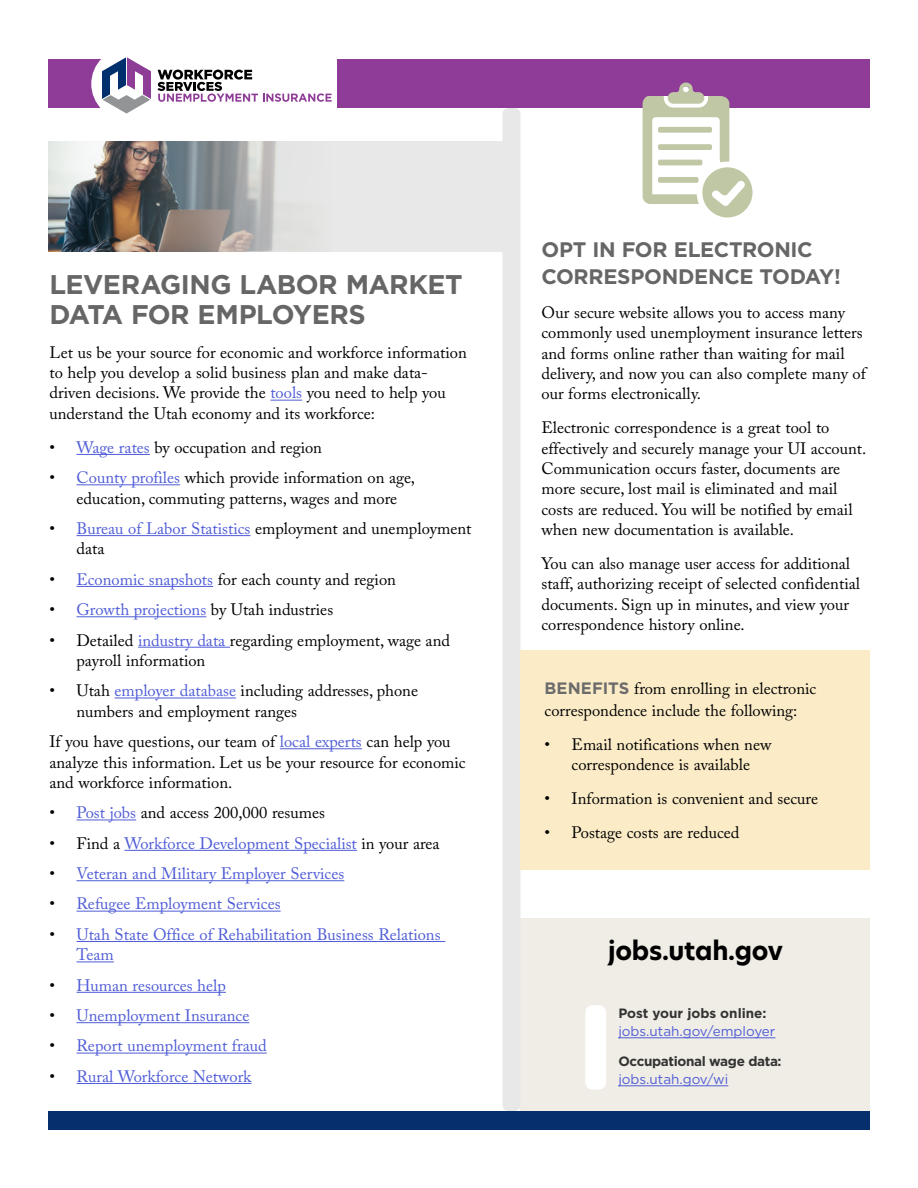
<style>
.page{position:relative;width:918px;height:1188px;background:#fff}
.page>*{position:absolute;margin:0;border:0;box-sizing:border-box;transform-origin:0 0}
.t1{font:700 27px/30px "Gotham HTF";letter-spacing:-.02em;color:#666}
.t2{font:700 25.5px "New Hero";letter-spacing:-.01em;color:#000}
.t3{font:700 21px/27px "Gotham HTF";letter-spacing:-.015em;color:#666}
.t4{font:16.5px/20.4px "Adobe Caslon Pro";color:#000}
.t5{font:16.5px/20.4px "Adobe Caslon Pro";color:#4f5cd6}
.t6{font:13.5px "Gotham HTF";color:#4f5cd6}
.t7{font:700 13.5px "Gotham HTF";letter-spacing:-.025em;color:#333}
.t8{font:700 13.5px "Gotham HTF";color:#333}
.s1{color:#4f5cd6}
.s2{color:#000}
.s3{font-family:"Gotham HTF";font-weight:700;color:#6b6b6b}
</style>
<div class="page">
<div style="left:520px;top:918px;width:350px;height:193px;background:#efede5"></div>
<hr style="left:270px;top:400px;width:32px;height:1px;background:#4f5cd6">
<hr style="left:76px;top:454px;width:74px;height:1px;background:#4f5cd6">
<hr style="left:76px;top:484px;width:104px;height:1px;background:#4f5cd6">
<hr style="left:76px;top:535px;width:175px;height:1px;background:#4f5cd6">
<hr style="left:76px;top:586px;width:137px;height:1px;background:#4f5cd6">
<hr style="left:76px;top:616px;width:130px;height:1px;background:#4f5cd6">
<hr style="left:138px;top:647px;width:92px;height:1px;background:#4f5cd6">
<hr style="left:115px;top:698px;width:121px;height:1px;background:#4f5cd6">
<hr style="left:280px;top:748px;width:82px;height:1px;background:#4f5cd6">
<hr style="left:76px;top:820px;width:60px;height:1px;background:#4f5cd6">
<hr style="left:124px;top:850px;width:233px;height:1px;background:#4f5cd6">
<hr style="left:76px;top:880px;width:268px;height:1px;background:#4f5cd6">
<hr style="left:76px;top:911px;width:205px;height:1px;background:#4f5cd6">
<hr style="left:76px;top:941px;width:369px;height:1px;background:#4f5cd6">
<hr style="left:76px;top:962px;width:38px;height:1px;background:#4f5cd6">
<hr style="left:76px;top:992px;width:150px;height:1px;background:#4f5cd6">
<hr style="left:76px;top:1022px;width:173px;height:1px;background:#4f5cd6">
<hr style="left:76px;top:1053px;width:191px;height:1px;background:#4f5cd6">
<hr style="left:76px;top:1083px;width:175px;height:1px;background:#4f5cd6">
<div style="left:338px;top:60px;width:532px;height:48px;background:#8e3c97"></div>
<div style="left:48px;top:60px;width:86px;height:48px;background:#8e3c97"></div>
<div style="left:91px;top:48px;width:72px;height:72px;background:#fff;border-radius:50%"></div>
<svg style="left:102px;top:57px;width:49px;height:57px"></svg>
<svg style="left:157px;top:70px;width:175px;height:32px"></svg>
<div style="left:48px;top:1111px;width:822px;height:18px;background:#062f6e"></div>
<hr style="left:618px;top:1038px;width:157px;height:1px;background:#4f5cd6">
<hr style="left:618px;top:1086px;width:110px;height:1px;background:#4f5cd6">
<div style="left:585px;top:1005px;width:21px;height:85px;background:#fff;border-radius:8px"></div>
<div style="left:503px;top:108px;width:17px;height:1003px;background:#e8e8e8;border-radius:6px"></div>
<div style="left:520px;top:650px;width:350px;height:220px;background:#fbecc7"></div>
<div style="left:48px;top:141px;width:455px;height:111px;background:#e8e8e8"></div>
<img style="left:48px;top:141px;width:253px;height:111px">
<svg style="left:643px;top:82px;width:110px;height:135px"></svg>
<h1 class="t1" style="left:50px;top:269px;width:415px">LEVERAGING LABOR MARKET<br>DATA FOR EMPLOYERS</h1>
<p class="t4" style="left:50px;top:342px;width:419px">Let us be your source for economic and workforce information to help you develop a solid business plan and make data&shy;driven decisions. We provide the <span class="s1">tools</span> you need to help you understand the Utah economy and its workforce:</p>
<p class="t4" style="left:50px;top:437px;width:274px">• <span class="s1">Wage rates</span> by occupation and region</p>
<p class="t4" style="left:50px;top:467px;width:367px;text-align:center">• <span class="s1">County profiles</span> which provide information on age, education, commuting patterns, wages and more</p>
<p class="t4" style="left:76px;top:518px;width:396px;text-indent:-27px">• <span class="s1">Bureau of Labor Statistics</span> employment and unemployment data</p>
<p class="t4" style="left:50px;top:569px;width:348px">• <span class="s1">Economic snapshots</span> for each county and region</p>
<p class="t4" style="left:50px;top:599px;width:285px">• <span class="s1">Growth projections</span> by Utah industries</p>
<p class="t4" style="left:76px;top:630px;width:375px;text-indent:-27px">• Detailed <span class="s1">industry data</span> regarding employment, wage and payroll information</p>
<p class="t4" style="left:76px;top:680px;width:343px;text-indent:-27px">• Utah <span class="s1">employer database</span> including addresses, phone numbers and employment ranges</p>
<p class="t4" style="left:50px;top:731px;width:418px">If you have questions, our team of <span class="s1">local experts</span> can help you analyze this information. Let us be your resource for economic and workforce information.</p>
<p class="t4" style="left:50px;top:802px;width:277px">• <span class="s1">Post jobs</span> and access 200,000 resumes</p>
<p class="t5" style="left:50px;top:833px;width:392px"><span class="s2">• Find a</span> Workforce Development Specialist <span class="s2">in your area</span></p>
<p class="t5" style="left:50px;top:863px;width:296px"><span class="s2">•</span> Veteran and Military Employer Services</p>
<p class="t5" style="left:50px;top:894px;width:233px"><span class="s2">•</span> Refugee Employment Services</p>
<p class="t5" style="left:76px;top:924px;width:366px;text-indent:-27px"><span class="s2">•</span> Utah State Office of Rehabilitation Business Relations<br>Team</p>
<p class="t5" style="left:50px;top:975px;width:178px"><span class="s2">•</span> Human resources help</p>
<p class="t5" style="left:50px;top:1005px;width:201px"><span class="s2">•</span> Unemployment Insurance</p>
<p class="t5" style="left:50px;top:1036px;width:219px"><span class="s2">•</span> Report unemployment fraud</p>
<p class="t5" style="left:50px;top:1066px;width:203px"><span class="s2">•</span> Rural Workforce Network</p>
<p class="t3" style="left:542px;top:235px;width:301px">OPT IN FOR ELECTRONIC<br>CORRESPONDENCE TODAY!</p>
<p class="t4" style="left:542px;top:302px;width:326px">Our secure website allows you to access many commonly used unemployment insurance letters and forms online rather than waiting for mail delivery, and now you can also complete many of our forms electronically.</p>
<p class="t4" style="left:542px;top:417px;width:326px">Electronic correspondence is a great tool to effectively and securely manage your UI account.<br>Communication occurs faster, documents are more secure, lost mail is eliminated and mail costs are reduced. You will be notified by email when new documentation is available.</p>
<p class="t4" style="left:542px;top:553px;width:320px">You can also manage user access for additional staff, authorizing receipt of selected confidential documents. Sign up in minutes, and view your correspondence history online.</p>
<p class="t4" style="left:545px;top:678px;width:273px;line-height:21.8px"><span class="s3">BENEFITS</span> from enrolling in electronic correspondence include the following:</p>
<p class="t4" style="left:545px;top:734px;width:228px;text-align:center">• Email notifications when new correspondence is available</p>
<p class="t4" style="left:545px;top:788px;width:275px">• Information is convenient and secure</p>
<p class="t4" style="left:545px;top:822px;width:196px">• Postage costs are reduced</p>
<h2 class="t2" style="left:608px;top:933px;width:176px">jobs.utah.gov</h2>
<p class="t8" style="left:618px;top:1005px;width:150px">Post your jobs online:</p>
<p class="t6" style="left:618px;top:1024px;width:159px">jobs.utah.gov/employer</p>
<p class="t7" style="left:618px;top:1053px;width:165px">Occupational wage data:</p>
<p class="t6" style="left:618px;top:1072px;width:111px">jobs.utah.gov/wi</p>
</div>
